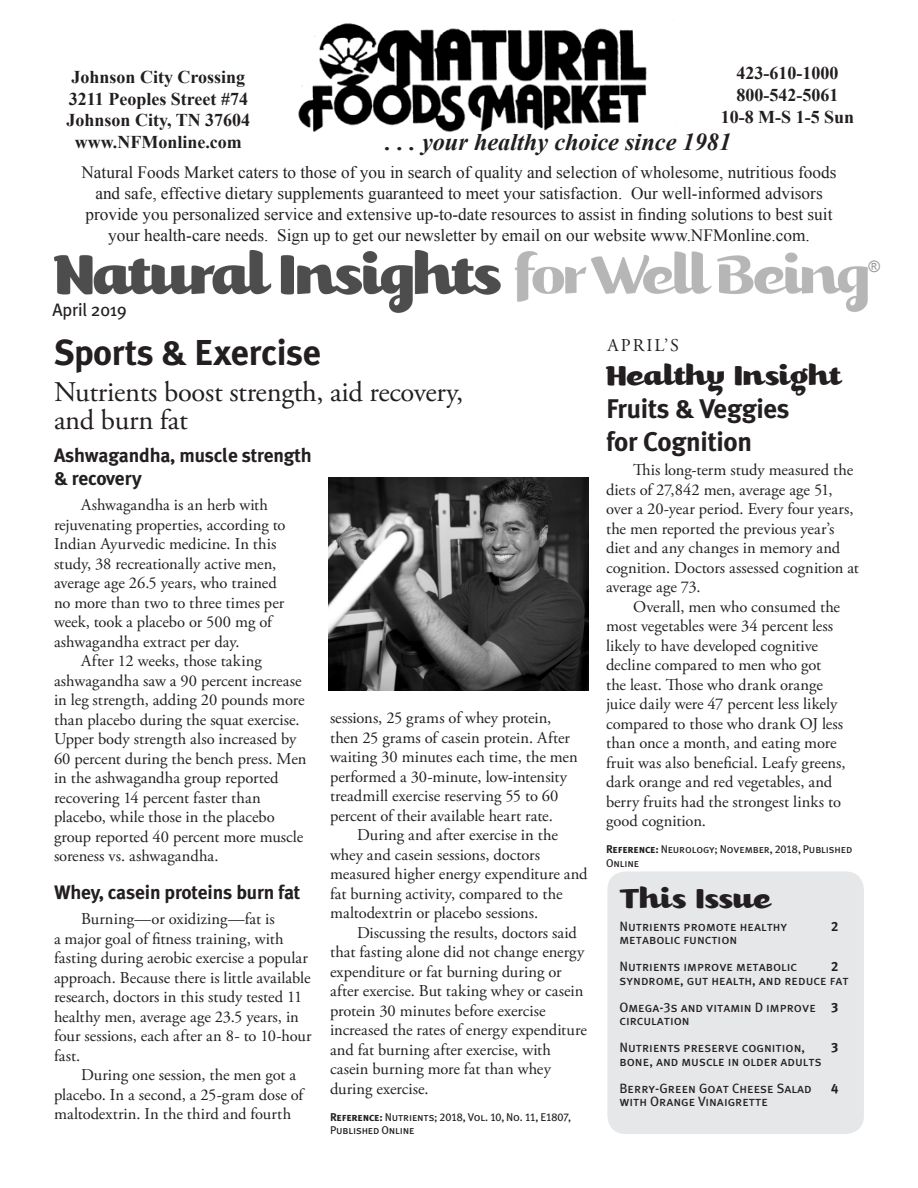
<style>
.page{position:relative;width:918px;height:1188px;background:#fff}
.page>*{position:absolute;margin:0;border:0;box-sizing:border-box;transform-origin:0 0}
.t1{font:700 36px "Meta Plus";letter-spacing:-.01em;color:#231f20}
.t2{font:33px "Kari OSF";color:#231f20}
.t3{font:28.5px/28.5px "Adobe Garamond Pro";letter-spacing:-.01em;color:#231f20}
.t4{font:700 27px/32.4px "Meta Plus";letter-spacing:-.01em;color:#231f20}
.t5{font:italic 700 24.3px "Times New Roman";color:#231f20}
.t6{font:700 19.5px/22.5px "Meta Plus";letter-spacing:-.01em;color:#231f20}
.t7{font:700 18px "Times New Roman";color:#231f20}
.t8{font:18px "Meta Plus";letter-spacing:-.01em;color:#231f20}
.t9{font:18px "Adobe Garamond Pro";letter-spacing:.115em;color:#231f20}
.t10{font:17.25px/20.7px "Times New Roman";color:#231f20;text-align:center}
.t11{font:16.5px/19.5px "Adobe Garamond Pro";color:#231f20}
.t12{font:15.75px "Arial";color:#939598}
.t13{font:13.5px "Meta Plus Book Caps";color:#231f20}
.t14{font:13.5px "Meta Plus Bold Caps";color:#231f20}
.t15{font:11.25px/13.5px "Meta Plus Book Caps";letter-spacing:-.015em;color:#231f20}
.s1{font-family:"Meta Plus Bold Caps"}
</style>
<div class="page">
<img style="left:54px;top:251px;width:813px;height:61px">
<div style="left:607px;top:872px;width:257px;height:262px;background:#e6e7e9;border-radius:18px"></div>
<img style="left:328px;top:478px;width:261px;height:213px">
<img style="left:298px;top:19px;width:376px;height:113px">
<p class="t7" style="left:72px;top:65px;width:175px">Johnson City Crossing</p>
<p class="t7" style="left:69px;top:86px;width:181px">3211 Peoples Street #74</p>
<p class="t7" style="left:67px;top:108px;width:185px">Johnson City, TN 37604</p>
<p class="t7" style="left:75px;top:129px;width:168px">www.NFMonline.com</p>
<p class="t7" style="left:736px;top:61px;width:103px">423-610-1000</p>
<p class="t7" style="left:736px;top:83px;width:103px">800-542-5061</p>
<p class="t7" style="left:721px;top:104px;width:135px">10-8 M-S 1-5 Sun</p>
<p class="t5" style="left:386px;top:125px;width:347px">. . . your healthy choice since 1981</p>
<p class="t10" style="left:82px;top:162px;width:757px">Natural Foods Market caters to those of you in search of quality and selection of wholesome, nutritious foods</p>
<p class="t10" style="left:95px;top:183px;width:729px">and safe, effective dietary supplements guaranteed to meet your satisfaction. Our well-informed advisors</p>
<p class="t10" style="left:86px;top:203px;width:748px">provide you personalized service and extensive up-to-date resources to assist in finding solutions to best suit your health-care needs. Sign up to get our newsletter by email on our website www.NFMonline.com.</p>
<p class="t12" style="left:868px;top:256px;width:13px">®</p>
<p class="t8" style="left:52px;top:300px;width:76px">April 2019</p>
<p class="t1" style="left:54px;top:332px;width:269px">Sports &amp; Exercise</p>
<p class="t3" style="left:54px;top:378px;width:411px">Nutrients boost strength, aid recovery, and burn fat</p>
<p class="t6" style="left:54px;top:444px;width:259px">Ashwagandha, muscle strength &amp; recovery</p>
<p class="t11" style="left:54px;top:496px;width:233px;text-indent:27px">Ashwagandha is an herb with rejuvenating properties, according to Indian Ayurvedic medicine. In this study, 38 recreationally active men, average age 26.5 years, who trained no more than two to three times per week, took a placebo or 500 mg of ashwagandha extract per day.</p>
<p class="t11" style="left:54px;top:652px;width:254px;text-indent:27px">After 12 weeks, those taking ashwagandha saw a 90 percent increase in leg strength, adding 20 pounds more than placebo during the squat exercise.<br>Upper body strength also increased by 60 percent during the bench press. Men in the ashwagandha group reported recovering 14 percent faster than placebo, while those in the placebo group reported 40 percent more muscle soreness vs. ashwagandha.</p>
<p class="t6" style="left:54px;top:880px;width:248px">Whey, casein proteins burn fat</p>
<p class="t11" style="left:54px;top:910px;width:259px;text-indent:27px">Burning—or oxidizing—fat is<br>a major goal of fitness training, with fasting during aerobic exercise a popular approach. Because there is little available research, doctors in this study tested 11 healthy men, average age 23.5 years, in four sessions, each after an 8- to 10-hour fast.</p>
<p class="t11" style="left:54px;top:1066px;width:251px;text-indent:27px">During one session, the men got a placebo. In a second, a 25-gram dose of maltodextrin. In the third and fourth</p>
<p class="t11" style="left:330px;top:709px;width:249px">sessions, 25 grams of whey protein, then 25 grams of casein protein. After waiting 30 minutes each time, the men performed a 30-minute, low-intensity treadmill exercise reserving 55 to 60 percent of their available heart rate.</p>
<p class="t11" style="left:330px;top:826px;width:259px;text-indent:27px">During and after exercise in the whey and casein sessions, doctors measured higher energy expenditure and fat burning activity, compared to the maltodextrin or placebo sessions.</p>
<p class="t11" style="left:330px;top:923px;width:258px;text-indent:27px">Discussing the results, doctors said that fasting alone did not change energy expenditure or fat burning during or after exercise. But taking whey or casein protein 30 minutes before exercise increased the rates of energy expenditure and fat burning after exercise, with casein burning more fat than whey during exercise.</p>
<p class="t15" style="left:330px;top:1110px;width:243px"><span class="s1">Reference:</span> Nutrients; 2018, Vol. 10, No. 11, E1807,<br>Published Online</p>
<p class="t9" style="left:608px;top:334px;width:73px">APRIL’S</p>
<p class="t2" style="left:606px;top:355px;width:237px">Healthy Insight</p>
<p class="t4" style="left:606px;top:393px;width:185px">Fruits &amp; Veggies for Cognition</p>
<p class="t11" style="left:606px;top:461px;width:255px;text-indent:27px">This long-term study measured the diets of 27,842 men, average age 51, over a 20-year period. Every four years, the men reported the previous year’s diet and any changes in memory and cognition. Doctors assessed cognition at average age 73.</p>
<p class="t11" style="left:606px;top:597px;width:241px;text-indent:27px">Overall, men who consumed the most vegetables were 34 percent less likely to have developed cognitive decline compared to men who got the least. Those who drank orange juice daily were 47 percent less likely compared to those who drank OJ less than once a month, and eating more fruit was also beneficial. Leafy greens, dark orange and red vegetables, and berry fruits had the strongest links to good cognition.</p>
<p class="t15" style="left:606px;top:842px;width:248px"><span class="s1">Reference:</span> Neurology; November, 2018, Published<br>Online</p>
<p class="t2" style="left:620px;top:879px;width:153px">This Issue</p>
<p class="t13" style="left:619px;top:918px;width:169px">Nutrients promote healthy</p>
<p class="t14" style="left:831px;top:918px;width:9px">2</p>
<p class="t13" style="left:619px;top:932px;width:119px">metabolic function</p>
<p class="t13" style="left:619px;top:959px;width:179px">Nutrients improve metabolic</p>
<p class="t14" style="left:831px;top:959px;width:9px">2</p>
<p class="t13" style="left:619px;top:972px;width:231px">syndrome, gut health, and reduce fat</p>
<p class="t13" style="left:619px;top:999px;width:221px">Omega-3s and vitamin D improve <span class="s1">3</span></p>
<p class="t13" style="left:619px;top:1013px;width:72px">circulation</p>
<p class="t13" style="left:619px;top:1040px;width:187px">Nutrients preserve cognition,</p>
<p class="t14" style="left:831px;top:1040px;width:9px">3</p>
<p class="t13" style="left:619px;top:1053px;width:204px">bone, and muscle in older adults</p>
<p class="t13" style="left:619px;top:1080px;width:194px">Berry-Green Goat Cheese Salad</p>
<p class="t14" style="left:831px;top:1080px;width:9px">4</p>
<p class="t13" style="left:619px;top:1094px;width:150px">with Orange Vinaigrette</p>
</div>
